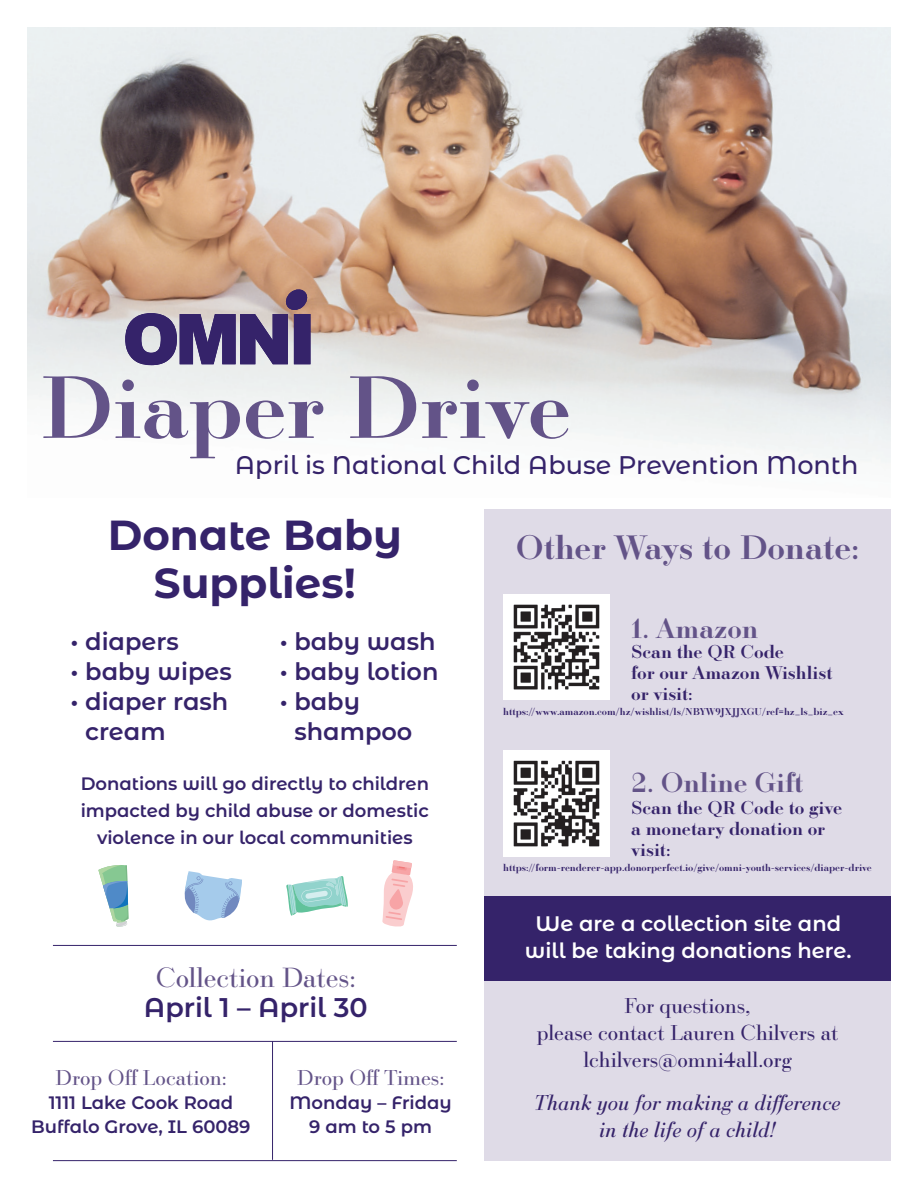
<style>
.page{position:relative;width:918px;height:1188px;background:#fff}
.page>*{position:absolute;margin:0;border:0;box-sizing:border-box;transform-origin:0 0}
.t1{font:500 85.95px "Ratio Modern";color:#635388}
.t2{font:700 42px/48px "Montserrat Alternates";color:#35236a;text-align:center}
.t3{font:500 33px "Ratio Modern";color:#635388}
.t4{font:500 27px "Ratio Modern";color:#635388}
.t5{font:27px "Ratio Modern";color:#635388}
.t6{font:600 27px "Montserrat Alternates";color:#35236a}
.t7{font:500 25.5px "Montserrat Alternates";color:#35236a}
.t8{font:600 24px/30px "Montserrat Alternates";color:#35236a}
.t9{font:21px/27px "Ratio Modern";color:#35236a;text-align:center}
.t10{font:600 21px/27px "Montserrat Alternates";color:#fff;text-align:center}
.t11{font:italic 21px/27px "Ratio Modern";color:#35236a;text-align:center}
.t12{font:21px "Ratio Modern";color:#635388}
.t13{font:600 18px/27px "Montserrat Alternates";color:#35236a;text-align:center}
.t14{font:500 18px/21px "Ratio Modern";color:#35236a}
.t15{font:500 9.75px "Ratio Modern";color:#35236a}
</style>
<div class="page">
<img style="left:27px;top:27px;width:864px;height:436px">
<div style="left:294px;top:314px;width:16px;height:50px;background:#35236a"></div>
<svg style="left:125px;top:288px;width:183px;height:78px"></svg>
<hr style="left:53px;top:945px;width:404px;height:1px;background:#35236a">
<hr style="left:53px;top:1160px;width:404px;height:1px;background:#35236a">
<hr style="left:53px;top:1041px;width:404px;height:1px;background:#35236a">
<hr style="left:272px;top:1041px;width:1px;height:119px;background:#35236a">
<div style="left:485px;top:509px;width:406px;height:652px;background:#dfdbe7"></div>
<img style="left:503px;top:594px;width:106px;height:106px">
<img style="left:503px;top:750px;width:106px;height:106px">
<svg style="left:184px;top:871px;width:58px;height:50px"></svg>
<svg style="left:98px;top:865px;width:31px;height:62px"></svg>
<svg style="left:382px;top:860px;width:31px;height:67px"></svg>
<svg style="left:286px;top:876px;width:62px;height:40px"></svg>
<div style="left:485px;top:896px;width:406px;height:85px;background:#35236a"></div>
<h1 class="t1" style="left:40px;top:349px;width:532px">Diaper Drive</h1>
<h3 class="t7" style="left:235px;top:447px;width:625px">April is National Child Abuse Prevention Month</h3>
<h2 class="t2" style="left:108px;top:509px;width:296px">Donate Baby<br>Supplies!</h2>
<h3 class="t3" style="left:516px;top:525px;width:345px">Other Ways to Donate:</h3>
<h3 class="t8" style="left:71px;top:625px;width:110px">• diapers</h3>
<h3 class="t8" style="left:71px;top:655px;width:163px">• baby wipes</h3>
<h3 class="t8" style="left:85px;top:685px;width:145px;text-indent:-15px">• diaper rash cream</h3>
<h3 class="t8" style="left:280px;top:625px;width:157px">• baby wash</h3>
<h3 class="t8" style="left:280px;top:655px;width:160px">• baby lotion</h3>
<h3 class="t8" style="left:294px;top:685px;width:120px;text-indent:-15px">• baby shampoo</h3>
<p class="t13" style="left:81px;top:770px;width:350px">Donations will go directly to children impacted by child abuse or domestic violence in our local communities</p>
<h3 class="t5" style="left:156px;top:960px;width:202px">Collection Dates:</h3>
<h3 class="t6" style="left:144px;top:988px;width:225px">April 1 – April 30</h3>
<p class="t12" style="left:55px;top:1064px;width:173px">Drop Off Location:</p>
<p class="t13" style="left:31px;top:1090px;width:221px;line-height:24px">1111 Lake Cook Road<br>Buffalo Grove, IL 60089</p>
<p class="t12" style="left:297px;top:1064px;width:149px">Drop Off Times:</p>
<p class="t13" style="left:289px;top:1090px;width:164px;line-height:24px">Monday – Friday<br>9 am to 5 pm</p>
<h3 class="t4" style="left:631px;top:610px;width:128px">1. Amazon</h3>
<p class="t14" style="left:631px;top:640px;width:203px">Scan the QR Code<br>for our Amazon Wishlist or visit:</p>
<p class="t15" style="left:503px;top:704px;width:342px">https://www.amazon.com/hz/wishlist/ls/NBYW9JXJJXGU/ref=hz_ls_biz_ex</p>
<h3 class="t4" style="left:631px;top:764px;width:174px">2. Online Gift</h3>
<p class="t14" style="left:631px;top:796px;width:212px">Scan the QR Code to give a monetary donation or visit:</p>
<p class="t15" style="left:503px;top:861px;width:370px">https://form-renderer-app.donorperfect.io/give/omni-youth-services/diaper-drive</p>
<p class="t10" style="left:525px;top:909px;width:328px">We are a collection site and will be taking donations here.</p>
<p class="t9" style="left:537px;top:991px;width:303px">For questions,<br>please contact Lauren Chilvers at lchilvers@omni4all.org</p>
<p class="t11" style="left:534px;top:1088px;width:308px">Thank you for making a difference in the life of a child!</p>
</div>
